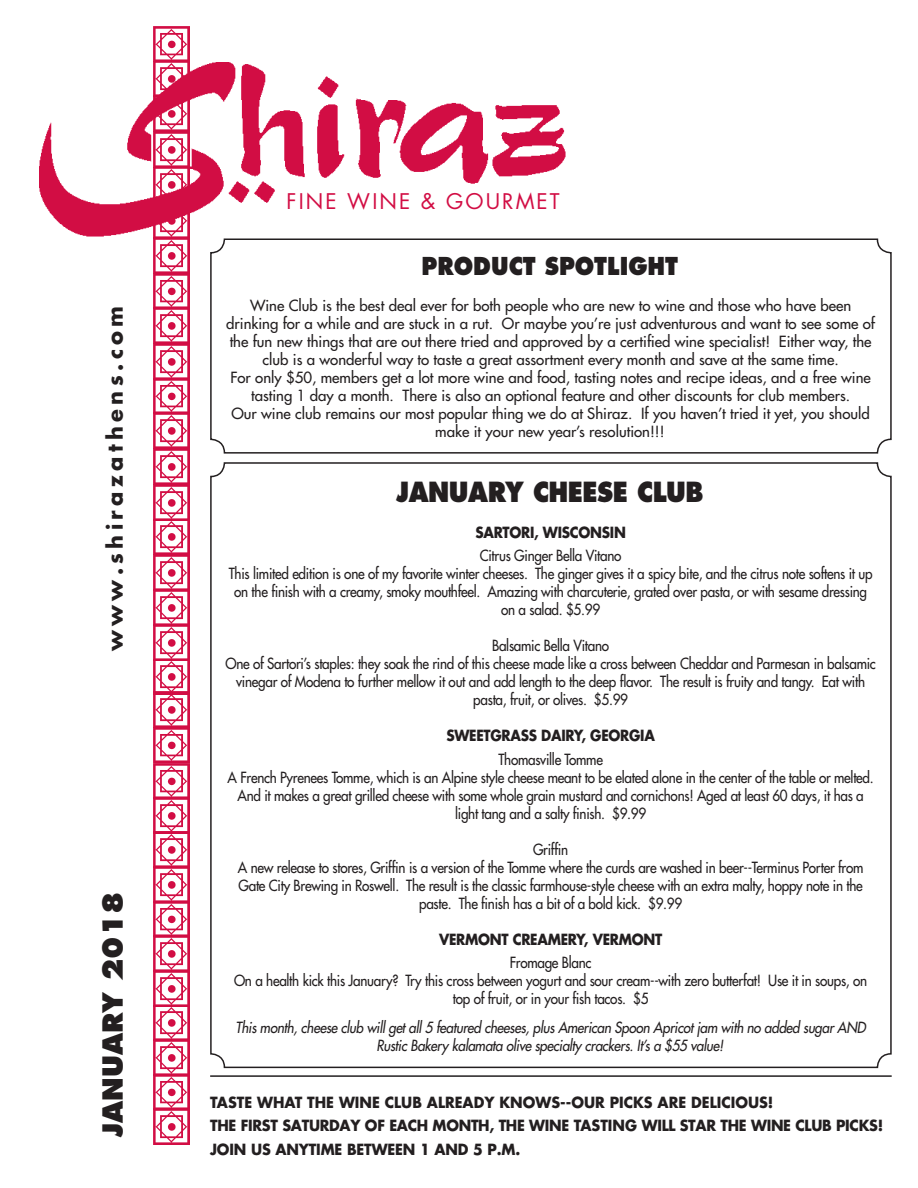
<style>
.page{position:relative;width:918px;height:1188px;background:#fff}
.page>*{position:absolute;margin:0;border:0;box-sizing:border-box;transform-origin:0 0}
.t1{font:800 27px "Futura Std";letter-spacing:-.02em;color:#231f20;scale:.9 1}
.t2{font:800 27px "Futura Std";color:#231f20}
.t3{font:800 24px "Futura Std";color:#231f20;scale:.9 1}
.t4{font:700 21px "Futura Std";letter-spacing:.21em;color:#231f20}
.t5{font:21px "Futura Std";letter-spacing:.1em;color:#d20d44}
.t6{font:500 15px/18px "Futura Std";letter-spacing:-.02em;color:#231f20;text-align:center;scale:.9 1}
.t7{font:500 15px/18px "Futura Std";color:#231f20;text-align:center}
.t8{font:italic 500 15px/18px "Futura Std";letter-spacing:-.02em;color:#231f20;text-align:center;scale:.9 1}
.t9{font:700 15px "Futura Std";letter-spacing:-.02em;color:#231f20;scale:.95 1}
.t10{font:700 15px "Futura Std";letter-spacing:-.02em;color:#231f20;scale:.9 1}
.t11{font:700 15px "Futura Std";color:#231f20;scale:.95 1}
</style>
<div class="page">
<img style="left:39px;top:62px;width:527px;height:174px">
<svg style="left:151px;top:130px;width:41px;height:36px"></svg>
<img style="left:154px;top:26px;width:35px;height:666px">
<img style="left:154px;top:868px;width:35px;height:277px">
<img style="left:154px;top:692px;width:35px;height:176px">
<div style="left:287px;top:184px;width:279px;height:32px;background:#fff"></div>
<hr style="left:210px;top:1075px;width:682px;height:2px;background:#231f20">
<div style="left:210px;top:238px;width:682px;height:216px;border:2px solid #231f20;border-radius:14px"></div>
<p class="t4" style="left:101px;top:651px;width:347px;rotate:-90deg">www.shirazathens.com</p>
<p class="t2" style="left:96px;top:1137px;width:248px;rotate:-90deg">JANUARY 2018</p>
<p class="t5" style="left:287px;top:187px;width:275px">FINE WINE &amp; GOURMET</p>
<p class="t3" style="left:422px;top:251px;width:287px">PRODUCT SPOTLIGHT</p>
<p class="t7" style="left:226px;top:296px;width:650px">Wine Club is the best deal ever for both people who are new to wine and those who have been drinking for a while and are stuck in a rut. Or maybe you’re just adventurous and want to see some of the fun new things that are out there tried and approved by a certified wine specialist! Either way, the club is a wonderful way to taste a great assortment every month and save at the same time.</p>
<p class="t7" style="left:230px;top:368px;width:642px">For only $50, members get a lot more wine and food, tasting notes and recipe ideas, and a free wine tasting 1 day a month. There is also an optional feature and other discounts for club members.</p>
<p class="t7" style="left:231px;top:404px;width:640px">Our wine club remains our most popular thing we do at Shiraz. If you haven’t tried it yet, you should make it your new year’s resolution!!!</p>
<p class="t1" style="left:396px;top:475px;width:343px">JANUARY CHEESE CLUB</p>
<p class="t10" style="left:475px;top:522px;width:169px">SARTORI, WISCONSIN</p>
<p class="t6" style="left:480px;top:547px;width:159px">Citrus Ginger Bella Vitano</p>
<p class="t6" style="left:229px;top:565px;width:717px">This limited edition is one of my favorite winter cheeses. The ginger gives it a spicy bite, and the citrus note softens it up on the finish with a creamy, smoky mouthfeel. Amazing with charcuterie, grated over pasta, or with sesame dressing</p>
<p class="t6" style="left:501px;top:601px;width:111px">on a salad. $5.99</p>
<p class="t6" style="left:492px;top:637px;width:132px">Balsamic Bella Vitano</p>
<p class="t6" style="left:225px;top:655px;width:724px">One of Sartori’s staples: they soak the rind of this cheese made like a cross between Cheddar and Parmesan in balsamic vinegar of Modena to further mellow it out and add length to the deep flavor. The result is fruity and tangy. Eat with pasta, fruit, or olives. $5.99</p>
<p class="t10" style="left:446px;top:726px;width:233px">SWEETGRASS DAIRY, GEORGIA</p>
<p class="t6" style="left:498px;top:750px;width:118px">Thomasville Tomme</p>
<p class="t6" style="left:228px;top:768px;width:719px">A French Pyrenees Tomme, which is an Alpine style cheese meant to be elated alone in the center of the table or melted.<br>And it makes a great grilled cheese with some whole grain mustard and cornichons! Aged at least 60 days, it has a light tang and a salty finish. $9.99</p>
<p class="t6" style="left:533px;top:840px;width:41px">Griffin</p>
<p class="t6" style="left:238px;top:858px;width:696px">A new release to stores, Griffin is a version of the Tomme where the curds are washed in beer--Terminus Porter from<br>Gate City Brewing in Roswell. The result is the classic farmhouse-style cheese with an extra malty, hoppy note in the paste. The finish has a bit of a bold kick. $9.99</p>
<p class="t10" style="left:439px;top:929px;width:250px">VERMONT CREAMERY, VERMONT</p>
<p class="t6" style="left:510px;top:954px;width:92px">Fromage Blanc</p>
<p class="t6" style="left:234px;top:972px;width:705px">On a health kick this January? Try this cross between yogurt and sour cream--with zero butterfat! Use it in soups, on top of fruit, or in your fish tacos. $5</p>
<p class="t8" style="left:236px;top:1019px;width:702px">This month, cheese club will get all 5 featured cheeses, plus American Spoon Apricot jam with no added sugar AND<br>Rustic Bakery kalamata olive specialty crackers. It’s a $55 value!</p>
<p class="t11" style="left:210px;top:1092px;width:594px">TASTE WHAT THE WINE CLUB ALREADY KNOWS--OUR PICKS ARE DELICIOUS!</p>
<p class="t9" style="left:210px;top:1116px;width:710px">THE FIRST SATURDAY OF EACH MONTH, THE WINE TASTING WILL STAR THE WINE CLUB PICKS!</p>
<p class="t9" style="left:210px;top:1139px;width:328px">JOIN US ANYTIME BETWEEN 1 AND 5 P.M.</p>
</div>
